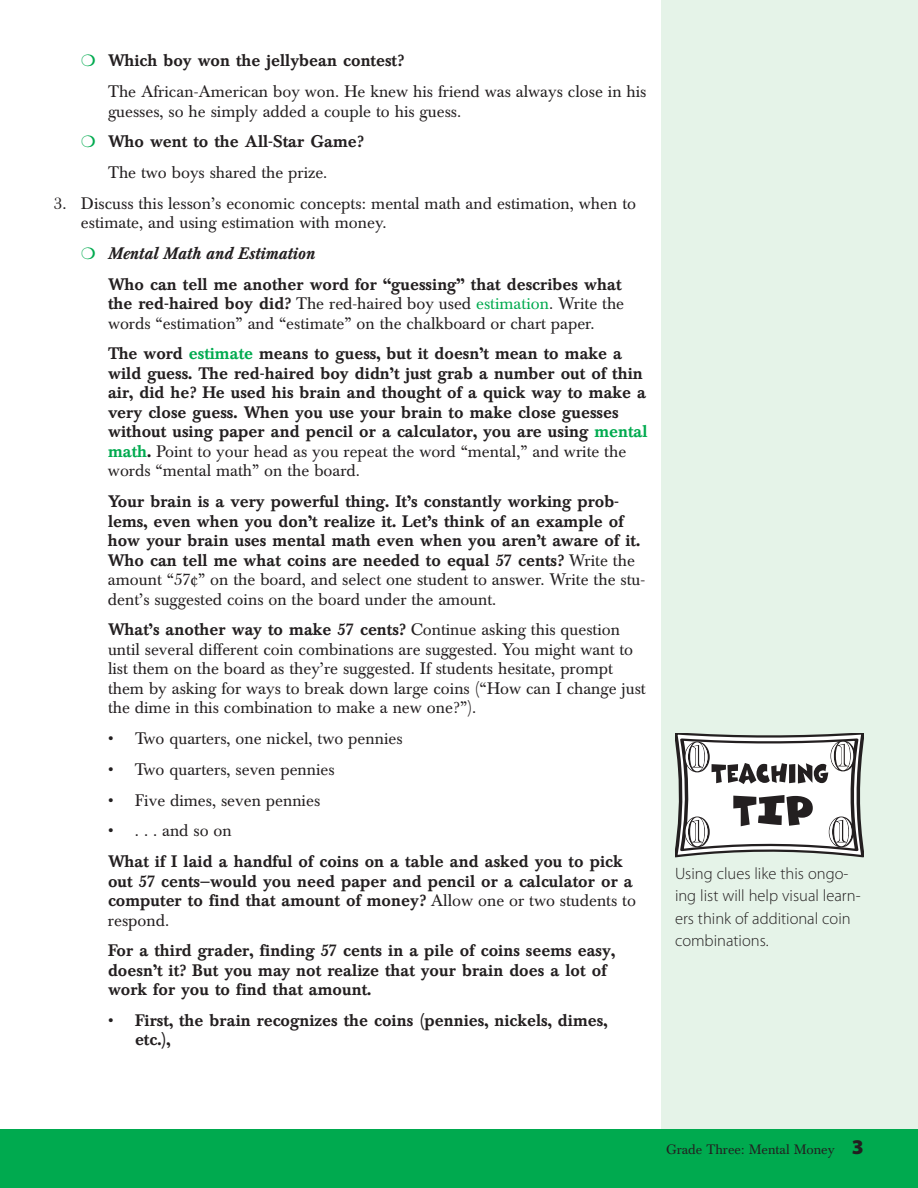
<style>
.page{position:relative;width:918px;height:1188px;background:#fff}
.page>*{position:absolute;margin:0;border:0;box-sizing:border-box;transform-origin:0 0}
.t1{font:500 16.5px/19.5px "Baskerville BE";color:#231f20}
.t2{font:16.5px/19.5px "Baskerville BE";color:#231f20}
.t3{font:300 16.5px/22.5px "Myriad Pro";color:#231f20}
.t4{font:13.5px "Baskerville BE";color:#231f20}
.s1{color:#00aa4f}
.s2{font-weight:500}
.s3{font-style:italic}
.s4{font-weight:400}
.s5{font-family:"Myriad Pro";font-weight:900;font-size:21px}
</style>
<div class="page">
<div style="left:662px;top:0;width:256px;height:1188px;background:#e5f3e8"></div>
<div style="left:0;top:1130px;width:918px;height:58px;background:#00aa4f"></div>
<svg style="left:675px;top:734px;width:189px;height:123px;background:#bdbdbc"></svg>
<p class="t2" style="left:108px;top:47px;width:540px;line-height:30.8px;text-indent:-27px"><span class="s1">❍</span> <span class="s2">Which boy won the jellybean contest?<br></span>The African-American boy won. He knew his friend was always close in his</p>
<p class="t2" style="left:108px;top:103px;width:355px">guesses, so he simply added a couple to his guess.</p>
<p class="t1" style="left:81px;top:134px;width:284px"><span class="s1">❍</span> Who went to the All-Star Game?</p>
<p class="t2" style="left:108px;top:164px;width:221px">The two boys shared the prize.</p>
<p class="t2" style="left:81px;top:195px;width:557px;text-indent:-27px">3. Discuss this lesson’s economic concepts: mental math and estimation, when to estimate, and using estimation with money.</p>
<p class="t1" style="left:108px;top:240px;width:515px;line-height:30.8px;text-indent:-27px"><span class="s1">❍</span> <span class="s3">Mental Math and Estimation<br></span>Who can tell me another word for “guessing” that describes what</p>
<p class="t2" style="left:108px;top:296px;width:518px"><span class="s2">the red-haired boy did?</span> The red-haired boy used <span class="s1">estimation</span>. Write the words “estimation” and “estimate” on the chalkboard or chart paper.</p>
<p class="t1" style="left:108px;top:346px;width:541px">The word <span class="s1">estimate</span> means to guess, but it doesn’t mean to make a wild guess. The red-haired boy didn’t just grab a number out of thin air, did he? He used his brain and thought of a quick way to make a very close guess. When you use your brain to make close guesses without using paper and pencil or a calculator, you are using <span class="s1">mental math</span>. <span class="s4">Point to your head as you repeat the word “mental,” and write the words “mental math” on the board.</span></p>
<p class="t1" style="left:108px;top:494px;width:539px">Your brain is a very powerful thing. It’s constantly working prob&shy;lems, even when you don’t realize it. Let’s think of an example of how your brain uses mental math even when you aren’t aware of it.<br>Who can tell me what coins are needed to equal 57 cents? <span class="s4">Write the amount “57¢” on the board, and select one student to answer. Write the stu&shy;dent’s suggested coins on the board under the amount.</span></p>
<p class="t2" style="left:108px;top:622px;width:539px"><span class="s2">What’s another way to make 57 cents?</span> Continue asking this question until several different coin combinations are suggested. You might want to list them on the board as they’re suggested. If students hesitate, prompt them by asking for ways to break down large coins (“How can I change just the dime in this combination to make a new one?”).</p>
<p class="t2" style="left:108px;top:731px;width:296px">• Two quarters, one nickel, two pennies</p>
<p class="t2" style="left:108px;top:761px;width:228px">• Two quarters, seven pennies</p>
<p class="t2" style="left:108px;top:792px;width:214px">• Five dimes, seven pennies</p>
<p class="t2" style="left:108px;top:823px;width:125px">• . . . and so on</p>
<p class="t1" style="left:108px;top:854px;width:529px">What if I laid a handful of coins on a table and asked you to pick out 57 cents—would you need paper and pencil or a calculator or a computer to find that amount of money? <span class="s4">Allow one or two students to respond.</span></p>
<p class="t1" style="left:108px;top:943px;width:509px">For a third grader, finding 57 cents in a pile of coins seems easy, doesn’t it? But you may not realize that your brain does a lot of work for you to find that amount.</p>
<p class="t1" style="left:135px;top:1013px;width:474px;text-indent:-27px"><span class="s4">•</span> First, the brain recognizes the coins (pennies, nickels, dimes, etc.),</p>
<p class="t3" style="left:675px;top:863px;width:187px">Using clues like this ongo&shy;ing list will help visual learn&shy;ers think of additional coin combinations.</p>
<p class="t4" style="left:666px;top:1144px;width:199px">Grade Three: Mental Money <span class="s5">3</span></p>
</div>
